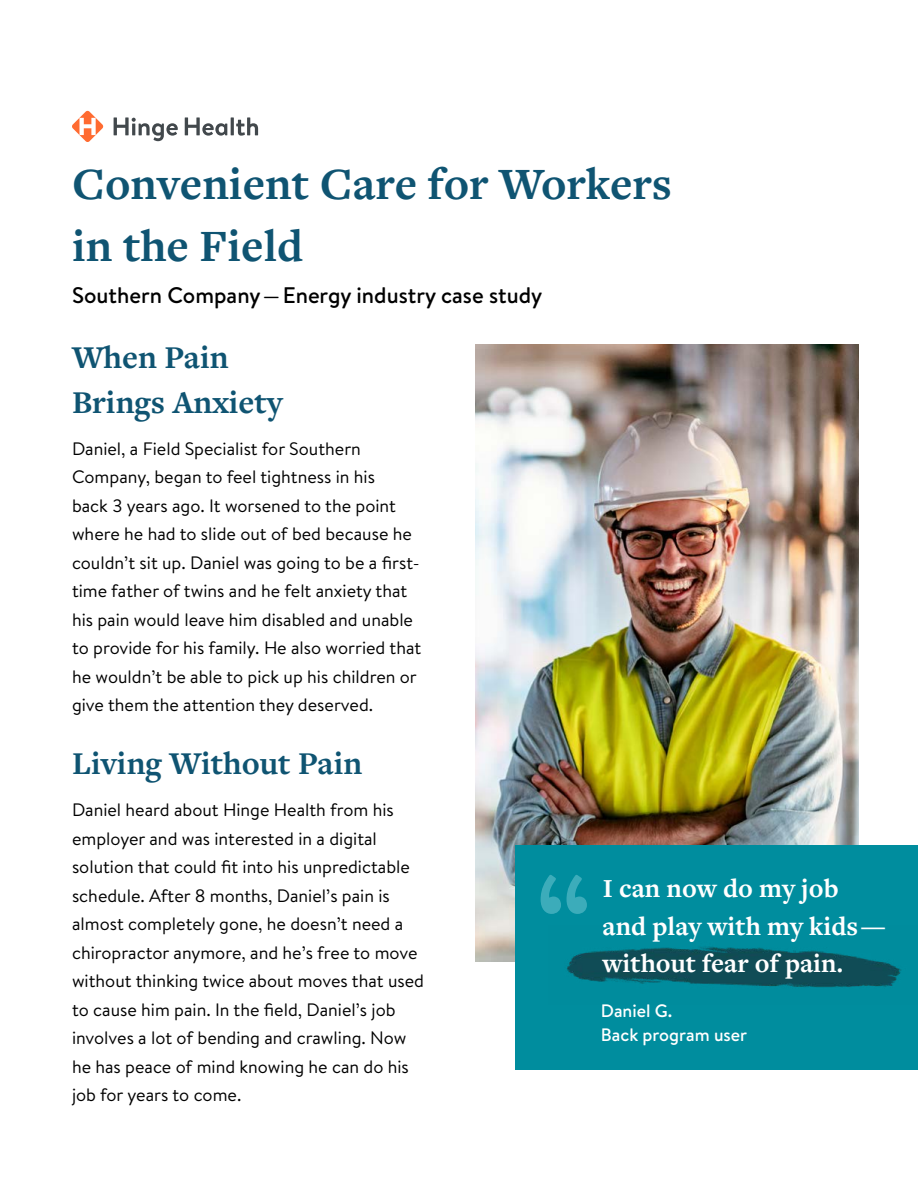
<style>
.page{position:relative;width:918px;height:1188px;background:#fff}
.page>*{position:absolute;margin:0;border:0;box-sizing:border-box;transform-origin:0 0}
.t1{font:700 46.5px/61.5px "Freight Text Pro";color:#0f5472}
.t2{font:700 33px/45px "Freight Text Pro";color:#0f5472}
.t3{font:700 27px/37.5px "Freight Text Pro";color:#fff}
.t4{font:500 22.5px "Brandon Text";color:#000}
.t5{font:18px/28.5px "Brandon Text";color:#000}
.t6{font:500 18px/24px "Brandon Text";color:#fff}
</style>
<div class="page">
<img style="left:476px;top:345px;width:383px;height:617px">
<svg style="left:114px;top:117px;width:64px;height:24px"></svg>
<svg style="left:185px;top:117px;width:42px;height:19px"></svg>
<hr style="left:231px;top:117px;width:3px;height:18px;background:#42484c">
<svg style="left:236px;top:117px;width:22px;height:19px"></svg>
<svg style="left:72px;top:111px;width:31px;height:31px"></svg>
<div style="left:515px;top:845px;width:403px;height:225px;background:#008d9e"></div>
<svg style="left:541px;top:875px;width:46px;height:39px"></svg>
<img style="left:567px;top:946px;width:334px;height:42px">
<h1 class="t1" style="left:72px;top:152px;width:601px">Convenient Care for Workers in the Field</h1>
<p class="t4" style="left:72px;top:279px;width:472px">Southern Company—Energy industry case study</p>
<h2 class="t2" style="left:72px;top:334px;width:212px">When Pain<br>Brings Anxiety</h2>
<p class="t5" style="left:72px;top:434px;width:351px">Daniel, a Field Specialist for Southern Company, began to feel tightness in his<br>back 3 years ago. It worsened to the point where he had to slide out of bed because he couldn’t sit up. Daniel was going to be a first&shy;time father of twins and he felt anxiety that his pain would leave him disabled and unable to provide for his family. He also worried that he wouldn’t be able to pick up his children or give them the attention they deserved.</p>
<h2 class="t2" style="left:72px;top:740px;width:292px">Living Without Pain</h2>
<p class="t5" style="left:72px;top:795px;width:354px">Daniel heard about Hinge Health from his employer and was interested in a digital solution that could fit into his unpredictable schedule. After 8 months, Daniel’s pain is almost completely gone, he doesn’t need a chiropractor anymore, and he’s free to move without thinking twice about moves that used to cause him pain. In the field, Daniel’s job involves a lot of bending and crawling. Now he has peace of mind knowing he can do his job for years to come.</p>
<h3 class="t3" style="left:603px;top:869px;width:285px">I can now do my job and play with my kids — without fear of pain.</h3>
<p class="t6" style="left:601px;top:999px;width:148px">Daniel G.<br>Back program user</p>
</div>
